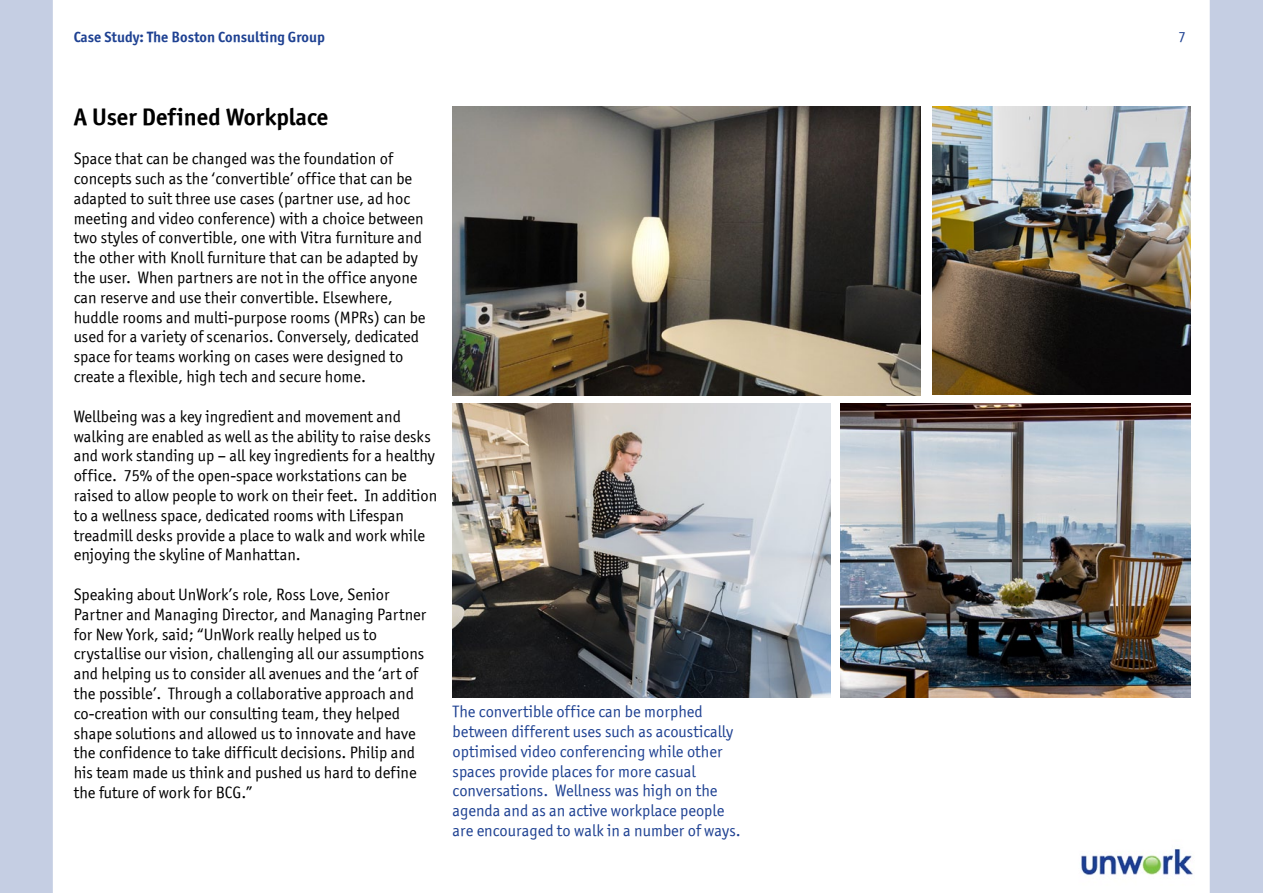
<style>
.page{position:relative;width:1263px;height:893px;background:#c5cee3}
.page>*{position:absolute;margin:0;border:0;box-sizing:border-box;transform-origin:0 0}
.t1{font:24px "Officina Sans ITCTT Bold";color:#000}
.t2{font:16.5px/19.8px "Officina Sans ITCTT Book";color:#000}
.t3{font:16.5px/19.8px "Officina Sans ITCTT Book";color:#1e4192}
.t4{font:15px "Officina Sans ITCTT Bold";color:#1e4192}
.t5{font:15px "Officina Sans ITCTT Book";color:#1e4192}
</style>
<div class="page">
<div style="left:53px;top:0;width:1157px;height:893px;background:#fff"></div>
<img style="left:1067px;top:839px;width:139px;height:47px">
<img style="left:453px;top:106px;width:467px;height:289px">
<img style="left:453px;top:404px;width:377px;height:293px">
<img style="left:932px;top:106px;width:259px;height:289px">
<img style="left:841px;top:404px;width:350px;height:293px">
<p class="t4" style="left:74px;top:27px;width:253px">Case Study: The Boston Consulting Group</p>
<p class="t5" style="left:1178px;top:28px;width:9px">7</p>
<h1 class="t1" style="left:74px;top:102px;width:256px">A User Defined Workplace</h1>
<p class="t2" style="left:74px;top:149px;width:353px">Space that can be changed was the foundation of concepts such as the ‘convertible’ office that can be adapted to suit three use cases (partner use, ad hoc meeting and video conference) with a choice between two styles of convertible, one with Vitra furniture and the other with Knoll furniture that can be adapted by the user. When partners are not in the office anyone can reserve and use their convertible. Elsewhere, huddle rooms and multi-purpose rooms (MPRs) can be used for a variety of scenarios. Conversely, dedicated space for teams working on cases were designed to create a flexible, high tech and secure home.</p>
<p class="t2" style="left:74px;top:406px;width:365px">Wellbeing was a key ingredient and movement and walking are enabled as well as the ability to raise desks and work standing up – all key ingredients for a healthy office. 75% of the open-space workstations can be raised to allow people to work on their feet. In addition to a wellness space, dedicated rooms with Lifespan treadmill desks provide a place to walk and work while enjoying the skyline of Manhattan.</p>
<p class="t2" style="left:74px;top:584px;width:354px">Speaking about UnWork’s role, Ross Love, Senior Partner and Managing Director, and Managing Partner for New York, said; “UnWork really helped us to crystallise our vision, challenging all our assumptions and helping us to consider all avenues and the ‘art of the possible’. Through a collaborative approach and co-creation with our consulting team, they helped shape solutions and allowed us to innovate and have the confidence to take difficult decisions. Philip and his team made us think and pushed us hard to define the future of work for BCG.”</p>
<p class="t3" style="left:453px;top:702px;width:289px">The convertible office can be morphed between different uses such as acoustically optimised video conferencing while other spaces provide places for more casual conversations. Wellness was high on the agenda and as an active workplace people are encouraged to walk in a number of ways.</p>
</div>
